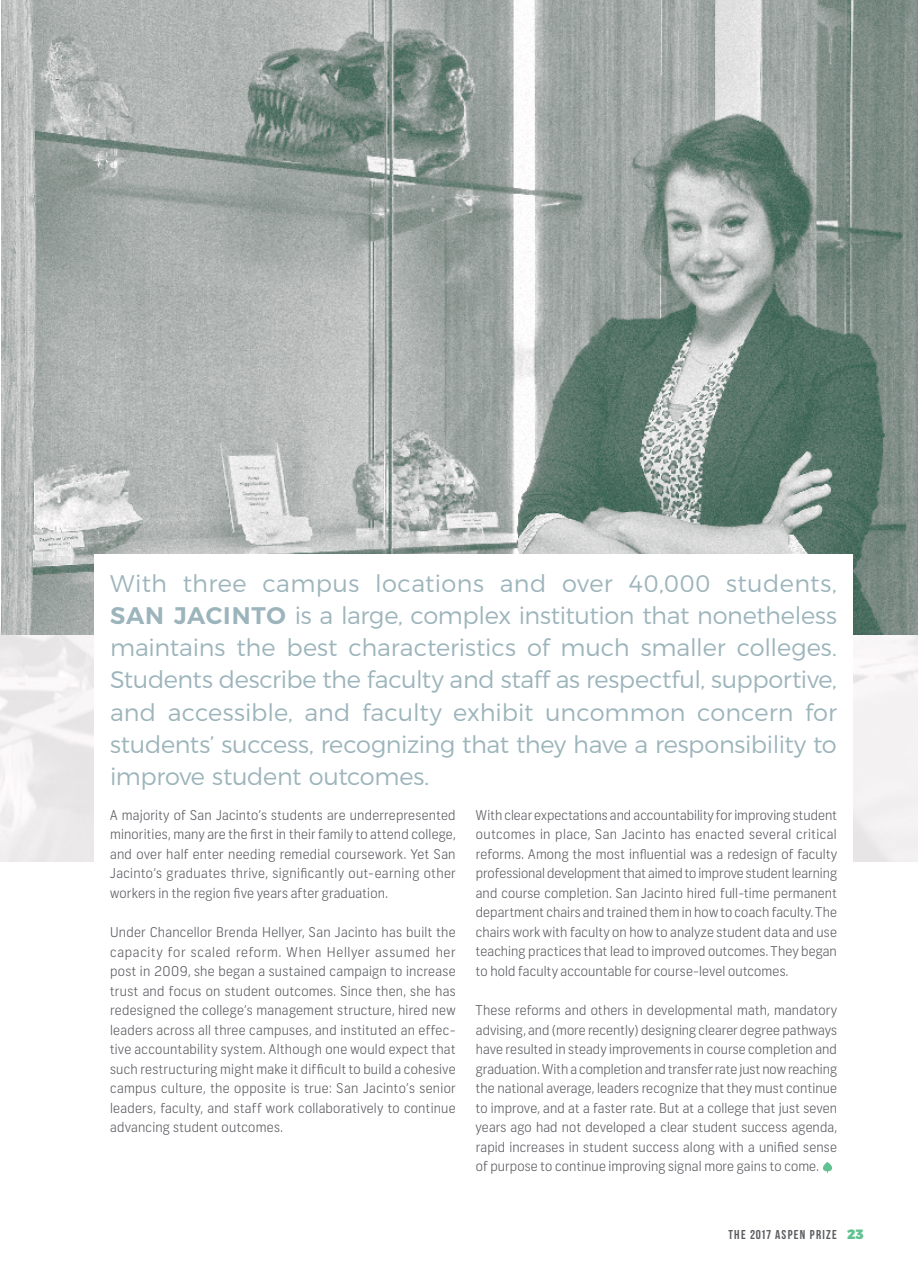
<style>
.page{position:relative;width:918px;height:1269px;background:#fff}
.page>*{position:absolute;margin:0;border:0;box-sizing:border-box;transform-origin:0 0}
.Introduction_Paragra{font:300 24px/32.2px "Montserrat";letter-spacing:-.015em;color:#9cb4bb;text-align:justify}
.body{font:300 13.5px/19.5px "Frank";letter-spacing:.015em;color:#5b5c61;text-align:justify}
.t1{font:12.9px "Bebas Neue";letter-spacing:.1em;color:#5b5c61}
.s1{font-weight:600}
.s2{font-family:"Montserrat";font-weight:900;font-size:13.5px;color:#60c191}
</style>
<div class="page">
<img style="left:0;top:626px;width:918px;height:235px">
<img style="left:1px;top:0;width:917px;height:634px">
<div style="left:94px;top:555px;width:759px;height:642px;background:#fff"></div>
<svg style="left:823px;top:1162px;width:9px;height:11px"></svg>
<p class="Introduction_Paragra" style="left:110px;top:565px;width:728px">With three campus locations and over 40,000 students, <span class="s1">SAN JACINTO</span> is a large, complex institution that nonetheless maintains the best characteristics of much smaller colleges.<br>Students describe the faculty and staff as respectful, supportive, and accessible, and faculty exhibit uncommon concern for students’ success, recognizing that they have a responsibility to improve student outcomes.</p>
<p class="body" style="left:110px;top:805px;width:347px">A majority of San Jacinto’s students are underrepresented minorities, many are the first in their family to attend college, and over half enter needing remedial coursework. Yet San Jacinto’s graduates thrive, significantly out-earning other workers in the region five years after graduation.</p>
<p class="body" style="left:110px;top:923px;width:347px">Under Chancellor Brenda Hellyer, San Jacinto has built the capacity for scaled reform. When Hellyer assumed her post in 2009, she began a sustained campaign to increase trust and focus on student outcomes. Since then, she has redesigned the college’s management structure, hired new leaders across all three campuses, and instituted an effec&shy;tive accountability system. Although one would expect that such restructuring might make it difficult to build a cohesive campus culture, the opposite is true: San Jacinto’s senior leaders, faculty, and staff work collaboratively to continue advancing student outcomes.</p>
<p class="body" style="left:476px;top:805px;width:363px">With clear expectations and accountability for improving student outcomes in place, San Jacinto has enacted several critical reforms. Among the most influential was a redesign of faculty professional development that aimed to improve student learning and course completion. San Jacinto hired full-time permanent department chairs and trained them in how to coach faculty. The chairs work with faculty on how to analyze student data and use teaching practices that lead to improved outcomes. They began to hold faculty accountable for course-level outcomes.</p>
<p class="body" style="left:476px;top:1001px;width:363px">These reforms and others in developmental math, mandatory advising, and (more recently) designing clearer degree pathways have resulted in steady improvements in course completion and graduation. With a completion and transfer rate just now reaching the national average, leaders recognize that they must continue to improve, and at a faster rate. But at a college that just seven years ago had not developed a clear student success agenda, rapid increases in student success along with a unified sense of purpose to continue improving signal more gains to come.</p>
<p class="t1" style="left:728px;top:1228px;width:137px">THE 2017 ASPEN PRIZE <span class="s2">23</span></p>
</div>
